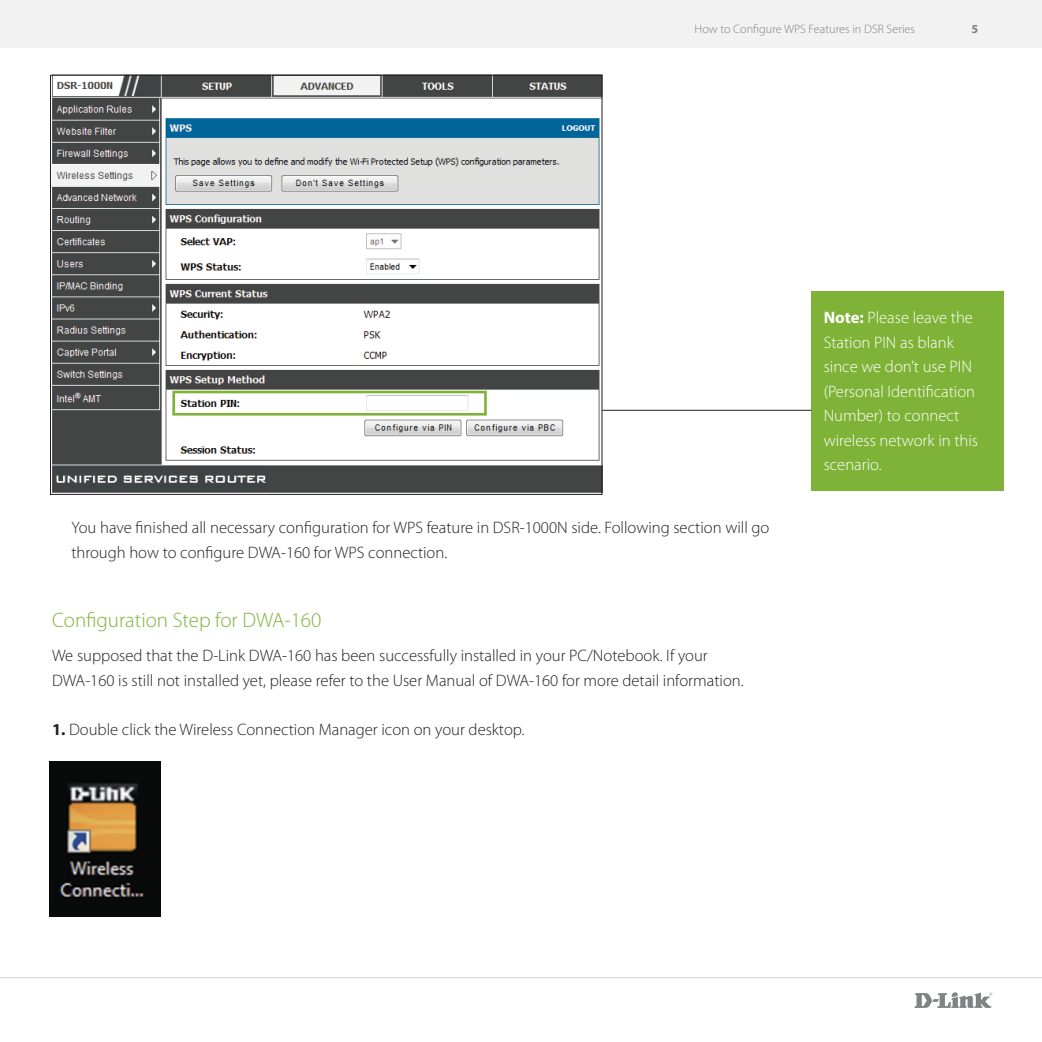
<style>
.page{position:relative;width:1042px;height:1042px;background:#fff}
.page>*{position:absolute;margin:0;border:0;box-sizing:border-box;transform-origin:0 0}
.t1{font:300 21px "Myriad Pro";color:#7fb338}
.t2{font:300 16.62px "Myriad Pro";color:#231f20}
.t3{font:300 16.62px/24.5px "Myriad Pro";color:#fff}
.t4{font:300 12.25px "Myriad Pro";color:#808285}
.t5{font:700 12.25px "Myriad Pro";color:#808285}
.s1{font-weight:700}
</style>
<div class="page">
<div style="left:811px;top:291px;width:192px;height:200px;background:#7fb338"></div>
<img style="left:52px;top:74px;width:551px;height:419px">
<img style="left:50px;top:762px;width:110px;height:155px">
<div style="left:172px;top:391px;width:315px;height:24px;border:3px solid #7fb338"></div>
<hr style="left:602px;top:410px;width:209px;height:1px;background:#231f20">
<div style="left:0;top:0;width:1042px;height:48px;background:#f2f2f3"></div>
<hr style="left:0;top:977px;width:1042px;height:1px;background:#d1d3d4">
<svg style="left:914px;top:992px;width:78px;height:16px"></svg>
<p class="t4" style="left:694px;top:22px;width:222px">How to Configure WPS Features in DSR Series</p>
<p class="t5" style="left:971px;top:21px;width:8px">5</p>
<p class="t2" style="left:71px;top:519px;width:699px">You have finished all necessary configuration for WPS feature in DSR-1000N side. Following section will go</p>
<p class="t2" style="left:71px;top:543px;width:377px">through how to configure DWA-160 for WPS connection.</p>
<p class="t1" style="left:52px;top:608px;width:271px">Configuration Step for DWA-160</p>
<p class="t2" style="left:52px;top:646px;width:657px">We supposed that the D-Link DWA-160 has been successfully installed in your PC/Notebook. If your</p>
<p class="t2" style="left:52px;top:671px;width:693px">DWA-160 is still not installed yet, please refer to the User Manual of DWA-160 for more detail information.</p>
<p class="t2" style="left:52px;top:720px;width:474px"><span class="s1">1.</span> Double click the Wireless Connection Manager icon on your desktop.</p>
<p class="t3" style="left:823px;top:306px;width:156px"><span class="s1">Note:</span> Please leave the<br>Station PIN as blank since we don’t use PIN (Personal Identification<br>Number) to connect wireless network in this scenario.</p>
</div>
